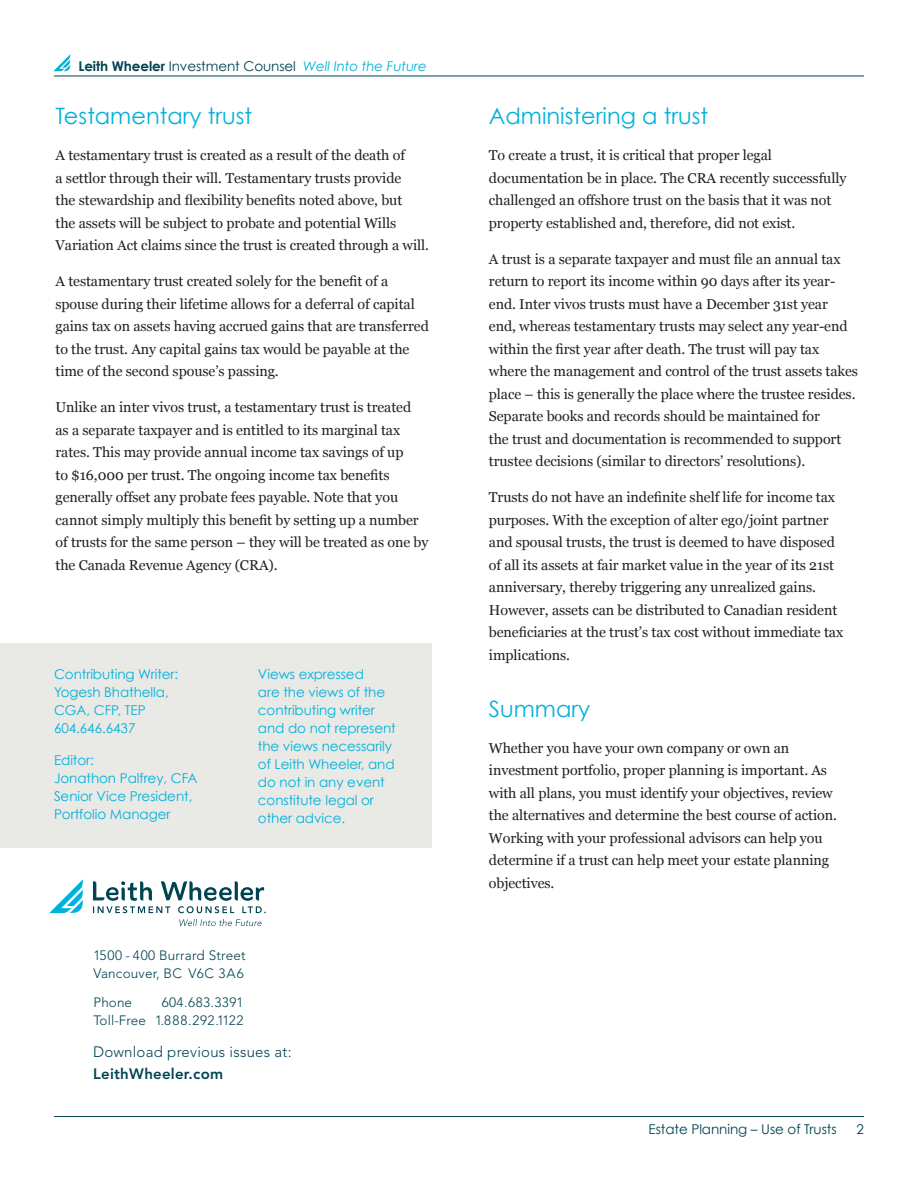
<style>
.page{position:relative;width:918px;height:1188px;background:#fff}
.page>*{position:absolute;margin:0;border:0;box-sizing:border-box;transform-origin:0 0}
.t1{font:22.5px "Century Gothic";color:#00b1db}
.t2{font:300 15px "Avenir";letter-spacing:.015em;color:#004351}
.t3{font:800 15px "Avenir";letter-spacing:.015em;color:#004351}
.t4{font:14.25px/22.5px "Georgia";letter-spacing:-.005em;color:#231f20}
.t5{font:13.5px/18px "Century Gothic";letter-spacing:-.005em;color:#00b1db}
.t6{font:300 13.5px/18px "Avenir";letter-spacing:.015em;color:#004351}
.t7{font:13.5px "Century Gothic";letter-spacing:-.005em;color:#004351}
.s1{font-weight:700}
.s2{font-style:italic;color:#00b1db}
</style>
<div class="page">
<svg style="left:53px;top:54px;width:17px;height:17px"></svg>
<hr style="left:54px;top:1116px;width:810px;height:1px;background:#004351">
<hr style="left:54px;top:76px;width:810px;height:1px;background:#004351">
<svg style="left:179px;top:919px;width:83px;height:7px"></svg>
<svg style="left:93px;top:881px;width:173px;height:32px"></svg>
<svg style="left:49px;top:879px;width:34px;height:34px"></svg>
<div style="left:0;top:643px;width:432px;height:205px;background:#e9e9e6"></div>
<p class="t7" style="left:79px;top:58px;width:350px"><span class="s1">Leith Wheeler</span> Investment Counsel <span class="s2">Well Into the Future</span></p>
<h1 class="t1" style="left:56px;top:103px;width:198px">Testamentary trust</h1>
<p class="t4" style="left:56px;top:145px;width:375px">A testamentary trust is created as a result of the death of<br>a settlor through their will. Testamentary trusts provide<br>the stewardship and flexibility benefits noted above, but<br>the assets will be subject to probate and potential Wills Variation Act claims since the trust is created through a will.</p>
<p class="t4" style="left:56px;top:271px;width:375px">A testamentary trust created solely for the benefit of a spouse during their lifetime allows for a deferral of capital gains tax on assets having accrued gains that are transferred to the trust. Any capital gains tax would be payable at the time of the second spouse’s passing.</p>
<p class="t4" style="left:56px;top:397px;width:375px">Unlike an inter vivos trust, a testamentary trust is treated<br>as a separate taxpayer and is entitled to its marginal tax rates. This may provide annual income tax savings of up<br>to $16,000 per trust. The ongoing income tax benefits generally offset any probate fees payable. Note that you cannot simply multiply this benefit by setting up a number of trusts for the same person – they will be treated as one by the Canada Revenue Agency (CRA).</p>
<p class="t5" style="left:54px;top:665px;width:126px">Contributing Writer:<br>Yogesh Bhathella,<br>CGA, CFP, TEP<br>604.646.6437</p>
<p class="t5" style="left:54px;top:751px;width:145px">Editor:<br>Jonathon Palfrey, CFA<br>Senior Vice President,<br>Portfolio Manager</p>
<p class="t5" style="left:258px;top:665px;width:139px">Views expressed<br>are the views of the contributing writer and do not represent the views necessarily of Leith Wheeler, and do not in any event constitute legal or other advice.</p>
<p class="t6" style="left:94px;top:946px;width:153px">1500 - 400 Burrard Street<br>Vancouver, BC V6C 3A6</p>
<p class="t6" style="left:94px;top:994px;width:40px">Phone</p>
<p class="t6" style="left:94px;top:994px;width:151px;text-align:right">604.683.3391<br>Toll-Free 1.888.292.1122</p>
<p class="t2" style="left:93px;top:1043px;width:200px">Download previous issues at:</p>
<p class="t3" style="left:93px;top:1065px;width:132px">LeithWheeler.com</p>
<h1 class="t1" style="left:489px;top:103px;width:221px">Administering a trust</h1>
<p class="t4" style="left:489px;top:145px;width:359px">To create a trust, it is critical that proper legal documentation be in place. The CRA recently successfully challenged an offshore trust on the basis that it was not property established and, therefore, did not exist.</p>
<p class="t4" style="left:489px;top:248px;width:371px">A trust is a separate taxpayer and must file an annual tax return to report its income within 90 days after its year&shy;end. Inter vivos trusts must have a December 31st year end, whereas testamentary trusts may select any year-end within the first year after death. The trust will pay tax where the management and control of the trust assets takes place – this is generally the place where the trustee resides.<br>Separate books and records should be maintained for<br>the trust and documentation is recommended to support trustee decisions (similar to directors’ resolutions).</p>
<p class="t4" style="left:489px;top:487px;width:356px">Trusts do not have an indefinite shelf life for income tax purposes. With the exception of alter ego/joint partner and spousal trusts, the trust is deemed to have disposed of all its assets at fair market value in the year of its 21st anniversary, thereby triggering any unrealized gains.<br>However, assets can be distributed to Canadian resident beneficiaries at the trust’s tax cost without immediate tax implications.</p>
<h1 class="t1" style="left:489px;top:695px;width:103px">Summary</h1>
<p class="t4" style="left:489px;top:737px;width:350px">Whether you have your own company or own an investment portfolio, proper planning is important. As with all plans, you must identify your objectives, review the alternatives and determine the best course of action.<br>Working with your professional advisors can help you determine if a trust can help meet your estate planning objectives.</p>
<p class="t7" style="left:649px;top:1121px;width:190px">Estate Planning – Use of Trusts</p>
<p class="t7" style="left:857px;top:1121px;width:9px">2</p>
</div>
